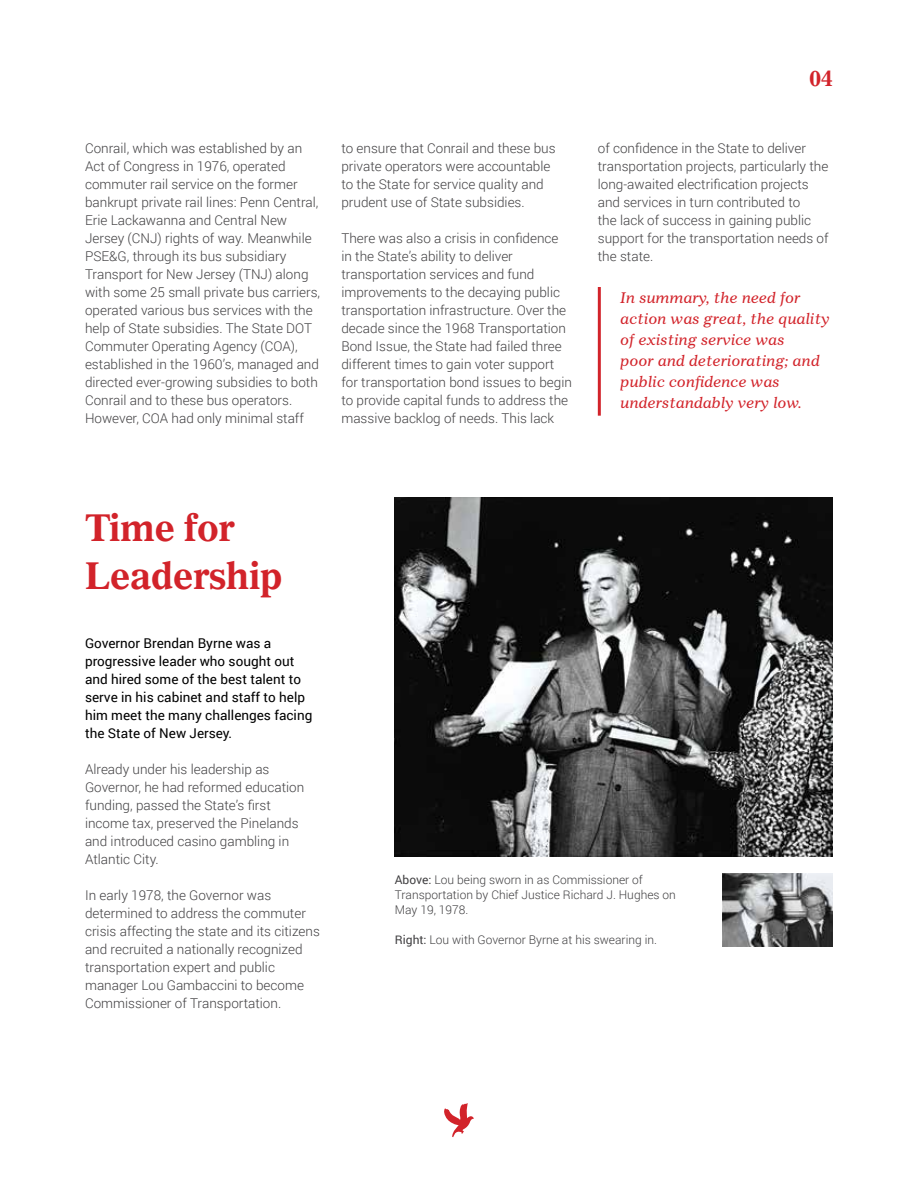
<style>
.page{position:relative;width:918px;height:1188px;background:#fff}
.page>*{position:absolute;margin:0;border:0;box-sizing:border-box;transform-origin:0 0}
.t1{font:700 37.5px/48px "Gazette LT Std";letter-spacing:-.02em;color:#d2232a}
.t2{font:700 21px "Gazette LT Std";color:#d2232a}
.t3{font:italic 15px/21px "Gazette LT Std";color:#d2232a}
.t4{font:300 13.5px/18px "Roboto";color:#414042}
.t5{font:13.5px/18px "Roboto";color:#000}
.t6{font:300 12px/15px "Roboto";color:#414042}
.s1{font-weight:400}
</style>
<div class="page">
<svg style="left:444px;top:1103px;width:30px;height:34px"></svg>
<hr style="left:598px;top:287px;width:3px;height:129px;background:#d2232a">
<img style="left:722px;top:873px;width:111px;height:74px">
<img style="left:395px;top:498px;width:438px;height:358px">
<p class="t4" style="left:85px;top:139px;width:237px">Conrail, which was established by an Act of Congress in 1976, operated commuter rail service on the former bankrupt private rail lines: Penn Central, Erie Lackawanna and Central New Jersey (CNJ) rights of way. Meanwhile PSE&amp;G, through its bus subsidiary Transport for New Jersey (TNJ) along with some 25 small private bus carriers, operated various bus services with the help of State subsidies. The State DOT Commuter Operating Agency (COA), established in the 1960’s, managed and directed ever-growing subsidies to both Conrail and to these bus operators.<br>However, COA had only minimal staff</p>
<p class="t4" style="left:341px;top:139px;width:216px">to ensure that Conrail and these bus private operators were accountable to the State for service quality and prudent use of State subsidies.</p>
<p class="t4" style="left:341px;top:229px;width:232px">There was also a crisis in confidence in the State’s ability to deliver transportation services and fund improvements to the decaying public transportation infrastructure. Over the decade since the 1968 Transportation Bond Issue, the State had failed three different times to gain voter support for transportation bond issues to begin to provide capital funds to address the massive backlog of needs. This lack</p>
<h2 class="t2" style="left:810px;top:65px;width:25px">04</h2>
<p class="t4" style="left:598px;top:139px;width:232px">of confidence in the State to deliver transportation projects, particularly the long-awaited electrification projects and services in turn contributed to<br>the lack of success in gaining public support for the transportation needs of the state.</p>
<p class="t3" style="left:620px;top:287px;width:211px">In summary, the need for action was great, the quality of existing service was<br>poor and deteriorating; and public confidence was understandably very low.</p>
<h1 class="t1" style="left:85px;top:503px;width:199px">Time for<br>Leadership</h1>
<p class="t5" style="left:85px;top:634px;width:229px">Governor Brendan Byrne was a progressive leader who sought out and hired some of the best talent to serve in his cabinet and staff to help him meet the many challenges facing the State of New Jersey.</p>
<p class="t4" style="left:85px;top:760px;width:221px">Already under his leadership as<br>Governor, he had reformed education funding, passed the State’s first income tax, preserved the Pinelands and introduced casino gambling in<br>Atlantic City.</p>
<p class="t4" style="left:85px;top:886px;width:236px">In early 1978, the Governor was determined to address the commuter crisis affecting the state and its citizens and recruited a nationally recognized transportation expert and public manager Lou Gambaccini to become Commissioner of Transportation.</p>
<p class="t6" style="left:395px;top:871px;width:283px"><span class="s1">Above:</span> Lou being sworn in as Commissioner of<br>Transportation by Chief Justice Richard J. Hughes on<br>May 19, 1978.</p>
<p class="t6" style="left:395px;top:931px;width:264px"><span class="s1">Right:</span> Lou with Governor Byrne at his swearing in.</p>
</div>
